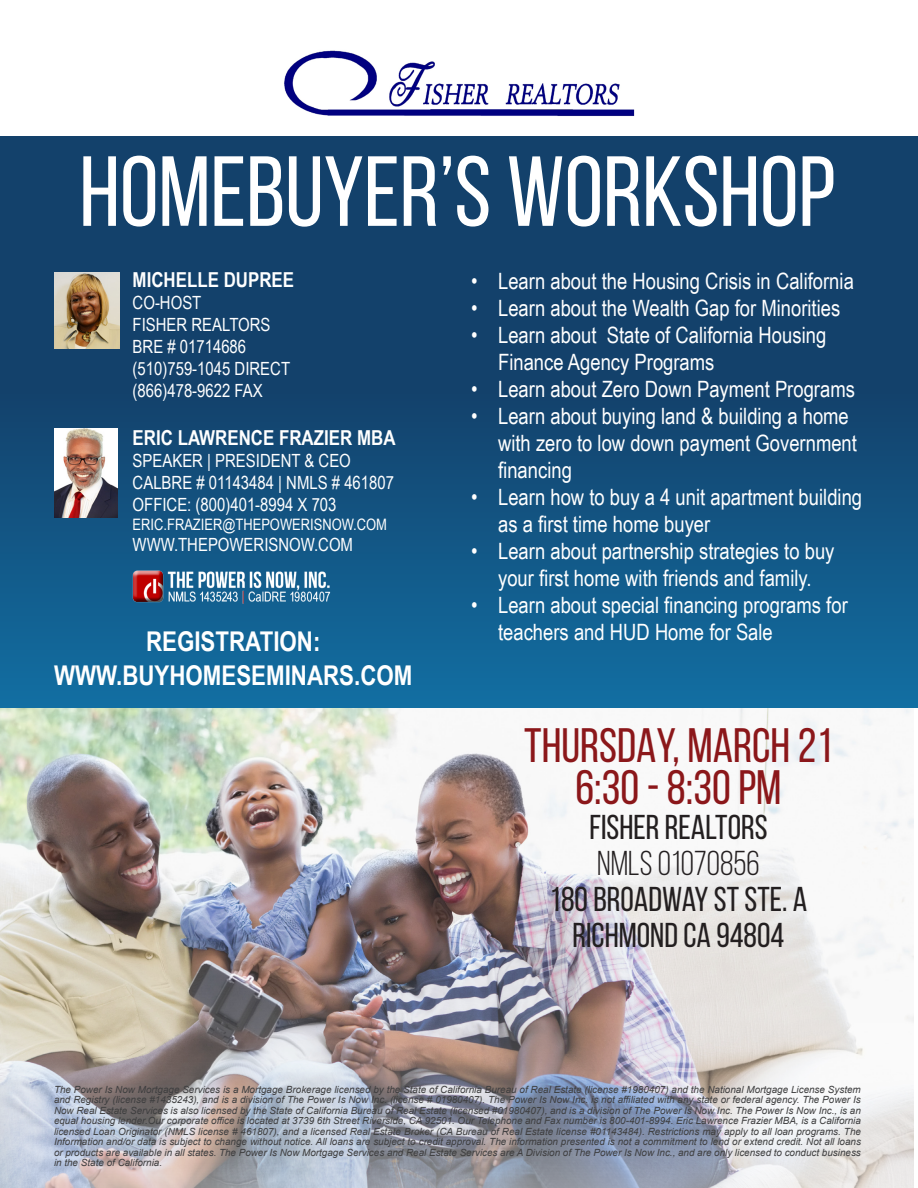
<style>
.page{position:relative;width:918px;height:1188px;background:#fff}
.page>*{position:absolute;margin:0;border:0;box-sizing:border-box;transform-origin:0 0}
.t1{font:99.3px "Bebas Neue";color:#fff}
.t2{font:48.3px "Bebas Neue";color:#8b171a}
.t3{font:34.5px "Bebas Neue";color:#231f20}
.t4{font:34.5px "Bebas Neue";color:#231f20}
.t5{font:700 27.15px "Arial Narrow";color:#fff}
.t6{font:22.5px/27px "Arial Narrow";color:#fff}
.t7{font:700 20.55px "Arial Narrow";color:#fff}
.t8{font:18.15px "Arial Narrow";color:#fff}
.t9{font:15.75px "Arial Narrow";color:#fff}
.t10{font:italic 9.9px/10.5px "Arial";color:#3e3e3f;text-align:justify}
</style>
<div class="page">
<img style="left:0;top:707px;width:914px;height:481px">
<div style="left:0;top:137px;width:918px;height:570px;background:linear-gradient(to bottom,#13365d,#126697)"></div>
<img style="left:284px;top:50px;width:351px;height:66px">
<img style="left:54px;top:428px;width:64px;height:90px">
<img style="left:54px;top:272px;width:66px;height:77px">
<img style="left:133px;top:569px;width:201px;height:35px">
<p class="t1" style="left:79px;top:138px;width:758px">HOMEBUYER’S WORKSHOP</p>
<p class="t7" style="left:133px;top:265px;width:163px">MICHELLE DUPREE</p>
<p class="t8" style="left:133px;top:290px;width:70px">CO-HOST</p>
<p class="t8" style="left:133px;top:311px;width:139px">FISHER REALTORS</p>
<p class="t8" style="left:133px;top:333px;width:115px">BRE # 01714686</p>
<p class="t8" style="left:133px;top:355px;width:159px">(510)759-1045 DIRECT</p>
<p class="t8" style="left:133px;top:377px;width:132px">(866)478-9622 FAX</p>
<p class="t7" style="left:133px;top:422px;width:264px">ERIC LAWRENCE FRAZIER MBA</p>
<p class="t8" style="left:133px;top:447px;width:220px">SPEAKER | PRESIDENT &amp; CEO</p>
<p class="t8" style="left:133px;top:469px;width:263px">CALBRE # 01143484 | NMLS # 461807</p>
<p class="t8" style="left:133px;top:491px;width:205px">OFFICE: (800)401-8994 X 703</p>
<p class="t9" style="left:133px;top:512px;width:256px">ERIC.FRAZIER@THEPOWERISNOW.COM</p>
<p class="t8" style="left:133px;top:532px;width:222px">WWW.THEPOWERISNOW.COM</p>
<p class="t5" style="left:146px;top:621px;width:176px">REGISTRATION:</p>
<p class="t5" style="left:54px;top:655px;width:360px">WWW.BUYHOMESEMINARS.COM</p>
<p class="t6" style="left:471px;top:267px;width:384px">• Learn about the Housing Crisis in California</p>
<p class="t6" style="left:471px;top:294px;width:371px">• Learn about the Wealth Gap for Minorities</p>
<p class="t6" style="left:498px;top:321px;width:330px;text-indent:-27px">• Learn about State of California Housing<br>Finance Agency Programs</p>
<p class="t6" style="left:471px;top:375px;width:385px">• Learn about Zero Down Payment Programs</p>
<p class="t6" style="left:498px;top:402px;width:360px;text-indent:-27px">• Learn about buying land &amp; building a home with zero to low down payment Government financing</p>
<p class="t6" style="left:498px;top:483px;width:366px;text-indent:-27px">• Learn how to buy a 4 unit apartment building as a first time home buyer</p>
<p class="t6" style="left:471px;top:537px;width:365px;text-align:center">• Learn about partnership strategies to buy your first home with friends and family.</p>
<p class="t6" style="left:498px;top:591px;width:351px;text-indent:-27px">• Learn about special financing programs for teachers and HUD Home for Sale</p>
<p class="t2" style="left:524px;top:719px;width:310px">THURSDAY, MARCH 21</p>
<p class="t2" style="left:575px;top:761px;width:208px">6:30 - 8:30 PM</p>
<p class="t3" style="left:589px;top:809px;width:180px">FISHER REALTORS</p>
<p class="t4" style="left:597px;top:845px;width:164px">NMLS 01070856</p>
<p class="t3" style="left:549px;top:881px;width:260px">180 BROADWAY ST STE. A</p>
<p class="t3" style="left:573px;top:917px;width:213px">RICHMOND CA 94804</p>
<p class="t10" style="left:54px;top:1084px;width:808px">The Power Is Now Mortgage Services is a Mortgage Brokerage licensed by the State of California Bureau of Real Estate (license #1980407) and the National Mortgage License System and Registry (license #1435243), and is a division of The Power Is Now Inc. (license # 01980407). The Power Is Now Inc. is not affiliated with any state or federal agency. The Power Is Now Real Estate Services is also licensed by the State of California Bureau of Real Estate (licensed #01980407), and is a division of The Power Is Now Inc. The Power Is Now Inc., is an equal housing lender.Our corporate office is located at 3739 6th Street Riverside, CA 92501. Our Telephone and Fax number is 800-401-8994. Eric Lawrence Frazier MBA, is a California licensed Loan Originator (NMLS license # 461807), and a licensed Real Estate Broker (CA Bureau of Real Estate license #01143484). Restrictions may apply to all loan programs. The Information and/or data is subject to change without notice. All loans are subject to credit approval. The information presented is not a commitment to lend or extend credit. Not all loans or products are available in all states. The Power Is Now Mortgage Services and Real Estate Services are A Division of The Power Is Now Inc., and are only licensed to conduct business in the State of California.</p>
</div>
